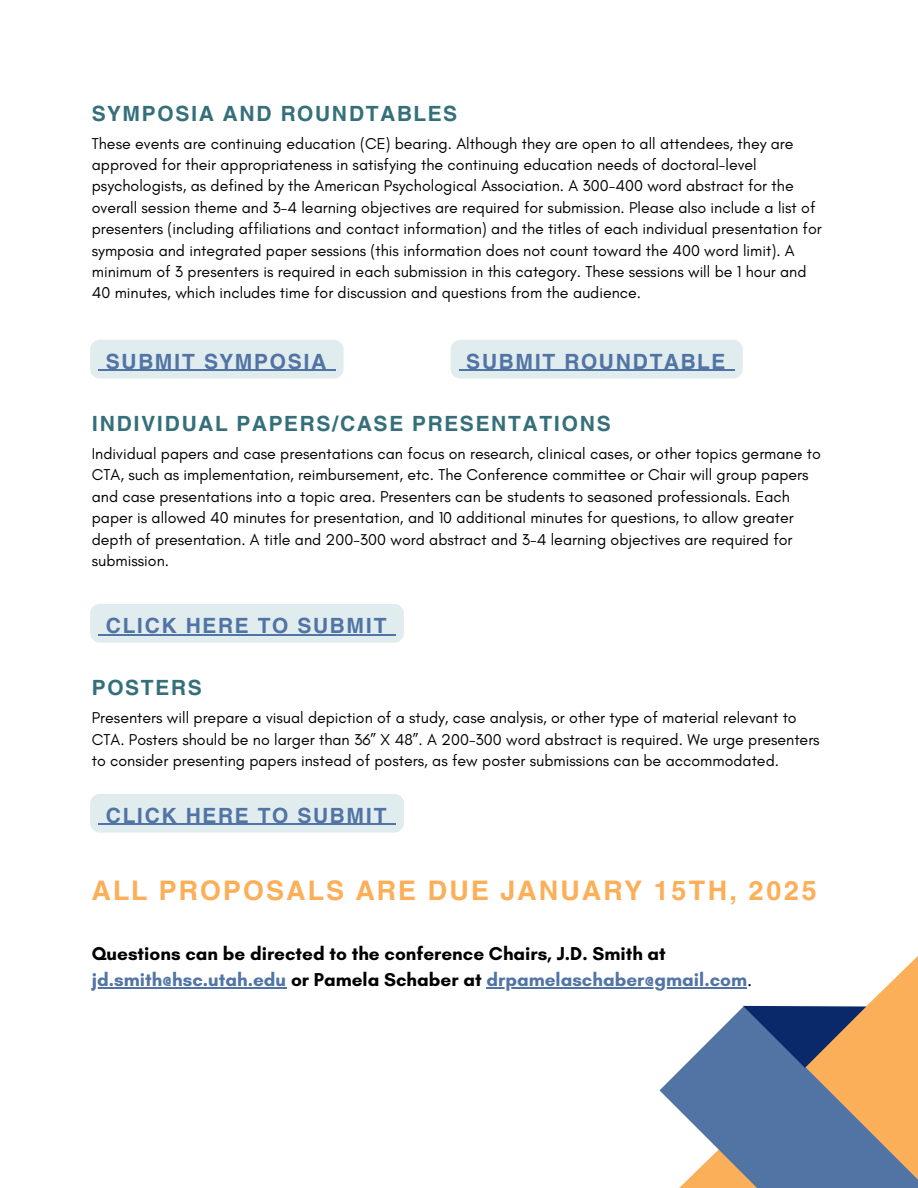
<style>
.page{position:relative;width:918px;height:1188px;background:#fff}
.page>*{position:absolute;margin:0;border:0;box-sizing:border-box;transform-origin:0 0}
.t1{font:700 27px "Helvetica World";letter-spacing:.08em;color:#fcaf59}
.t2{font:700 21px "Helvetica World";letter-spacing:.08em;color:#5174a5}
.t3{font:700 21px "Helvetica World";letter-spacing:.08em;color:#35707a}
.t4{font:700 19.05px "Glacial Indifference";color:#5174a5}
.t5{font:700 19.05px "Glacial Indifference";color:#000}
.t6{font:16.05px/21.3px "Glacial Indifference";color:#000}
.s1{color:#000}
.s2{font-weight:400;color:#000}
</style>
<div class="page">
<div style="left:90px;top:340px;width:254px;height:39px;background:#e1ecee;border-radius:10px"></div>
<hr style="left:106px;top:370px;width:222px;height:1px;background:#5174a5">
<div style="left:451px;top:340px;width:292px;height:39px;background:#e1ecee;border-radius:10px"></div>
<hr style="left:466px;top:370px;width:261px;height:1px;background:#5174a5">
<div style="left:90px;top:604px;width:314px;height:39px;background:#e1ecee;border-radius:10px"></div>
<hr style="left:106px;top:634px;width:282px;height:1px;background:#5174a5">
<div style="left:90px;top:794px;width:314px;height:39px;background:#e1ecee;border-radius:10px"></div>
<hr style="left:106px;top:824px;width:282px;height:1px;background:#5174a5">
<hr style="left:92px;top:987px;width:194px;height:1px;background:#5174a5">
<svg style="left:659px;top:1006px;width:259px;height:182px;fill:#5174a5"></svg>
<svg style="left:743px;top:1006px;width:124px;height:62px;background:#585e75"></svg>
<h2 class="t3" style="left:92px;top:96px;width:367px">SYMPOSIA AND ROUNDTABLES</h2>
<p class="t6" style="left:92px;top:132px;width:732px">These events are continuing education (CE) bearing. Although they are open to all attendees, they are approved for their appropriateness in satisfying the continuing education needs of doctoral-level psychologists, as defined by the American Psychological Association. A 300-400 word abstract for the overall session theme and 3-4 learning objectives are required for submission. Please also include a list of presenters (including affiliations and contact information) and the titles of each individual presentation for symposia and integrated paper sessions (this information does not count toward the 400 word limit). A minimum of 3 presenters is required in each submission in this category. These sessions will be 1 hour and 40 minutes, which includes time for discussion and questions from the audience.</p>
<h2 class="t2" style="left:106px;top:344px;width:222px">SUBMIT SYMPOSIA</h2>
<h2 class="t2" style="left:466px;top:344px;width:261px">SUBMIT ROUNDTABLE</h2>
<h2 class="t3" style="left:92px;top:407px;width:521px">INDIVIDUAL PAPERS/CASE PRESENTATIONS</h2>
<p class="t6" style="left:92px;top:443px;width:731px">Individual papers and case presentations can focus on research, clinical cases, or other topics germane to CTA, such as implementation, reimbursement, etc. The Conference committee or Chair will group papers and case presentations into a topic area. Presenters can be students to seasoned professionals. Each paper is allowed 40 minutes for presentation, and 10 additional minutes for questions, to allow greater depth of presentation. A title and 200-300 word abstract and 3-4 learning objectives are required for submission.</p>
<h2 class="t2" style="left:106px;top:608px;width:282px">CLICK HERE TO SUBMIT</h2>
<h2 class="t3" style="left:92px;top:671px;width:111px">POSTERS</h2>
<p class="t6" style="left:92px;top:707px;width:729px">Presenters will prepare a visual depiction of a study, case analysis, or other type of material relevant to<br>CTA. Posters should be no larger than 36” X 48”. A 200-300 word abstract is required. We urge presenters to consider presenting papers instead of posters, as few poster submissions can be accommodated.</p>
<h2 class="t2" style="left:106px;top:798px;width:282px">CLICK HERE TO SUBMIT</h2>
<h1 class="t1" style="left:92px;top:868px;width:727px">ALL PROPOSALS ARE DUE JANUARY 15TH, 2025</h1>
<h1 class="t5" style="left:92px;top:942px;width:576px">Questions can be directed to the conference Chairs, J.D. Smith at</h1>
<h3 class="t4" style="left:92px;top:968px;width:662px">jd.smith@hsc.utah.edu <span class="s1">or Pamela Schaber at</span> drpamelaschaber@gmail.com<span class="s2">.</span></h3>
</div>
